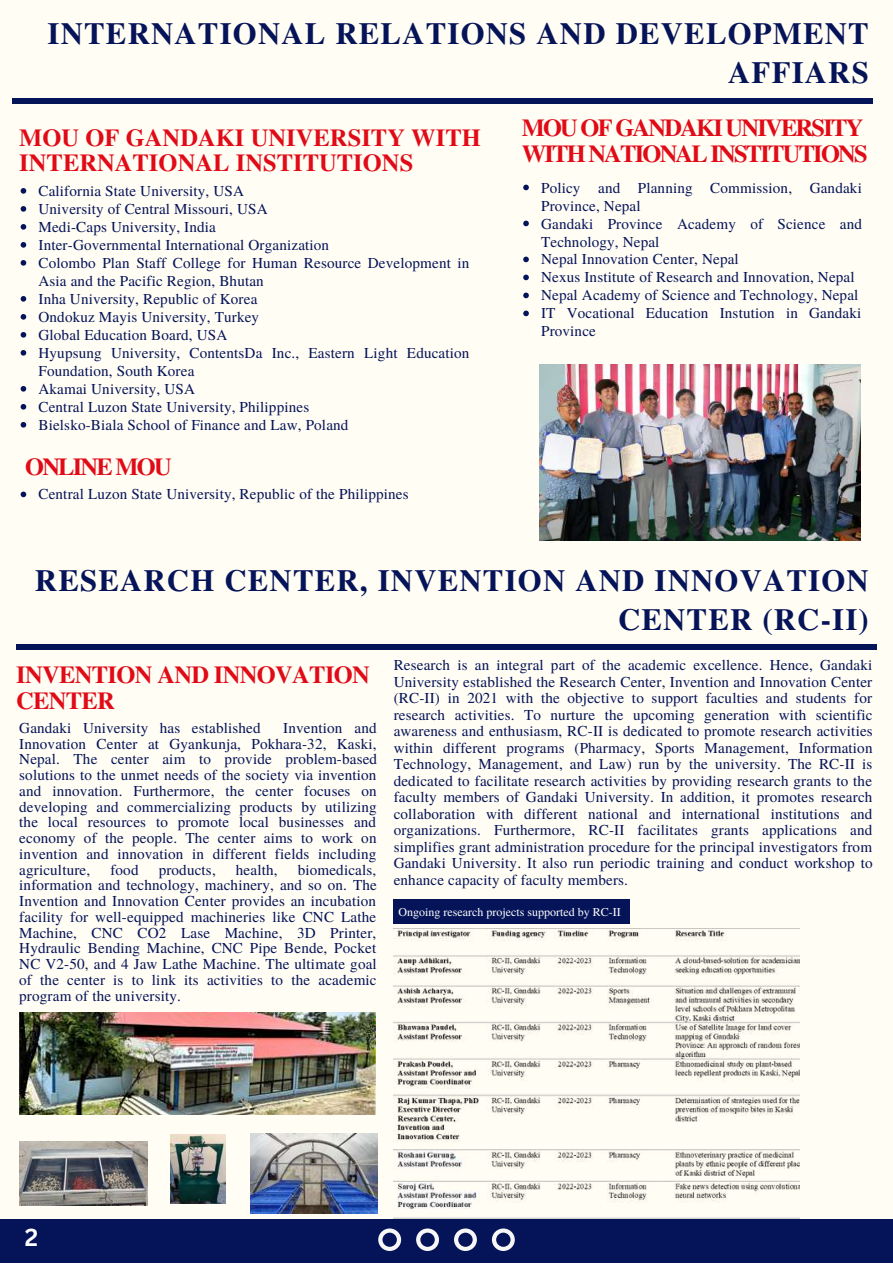
<style>
.page{position:relative;width:893px;height:1264px;background:#fff}
.page>*{position:absolute;margin:0;border:0;box-sizing:border-box;transform-origin:0 0}
.t1{font:700 30.75px/38.2px "Te X Gyre Termes";letter-spacing:.04em;color:#051358;text-align:right}
.t2{font:700 24.45px/25.8px "Te X Gyre Termes";letter-spacing:.005em;color:#e10a17}
.t3{font:700 24.45px/25.8px "Te X Gyre Termes";letter-spacing:-.025em;color:#e10a17}
.t4{font:700 24.3px/25.8px "Te X Gyre Termes";letter-spacing:-.07em;color:#e10a17}
.t5{font:700 24px "Canva Sans";color:#fff}
.t6{font:15.15px/18px "Te X Gyre Termes";letter-spacing:.01em;color:#051358;text-align:justify}
.t7{font:12px "Te X Gyre Termes";color:#fdfdfd}
</style>
<div class="page">
<div style="left:0;top:0;width:892px;height:1262px;background:#fffdf4"></div>
<div style="left:0;top:1219px;width:892px;height:43px;background:#051358"></div>
<svg style="left:378px;top:1228px;width:136px;height:22px"></svg>
<img style="left:539px;top:364px;width:321px;height:176px">
<div style="left:13px;top:98px;width:860px;height:6px;background:#051358"></div>
<div style="left:16px;top:644px;width:860px;height:6px;background:#051358"></div>
<img style="left:19px;top:1012px;width:357px;height:102px">
<img style="left:250px;top:1133px;width:127px;height:80px">
<img style="left:19px;top:1141px;width:128px;height:64px">
<img style="left:171px;top:1134px;width:55px;height:69px">
<div style="left:393px;top:899px;width:236px;height:25px;background:#051358"></div>
<img style="left:393px;top:928px;width:406px;height:307px">
<svg style="left:21px;top:188px;width:5px;height:6px"></svg>
<svg style="left:21px;top:206px;width:5px;height:6px"></svg>
<svg style="left:21px;top:224px;width:5px;height:6px"></svg>
<svg style="left:21px;top:242px;width:5px;height:6px"></svg>
<svg style="left:21px;top:260px;width:5px;height:6px"></svg>
<svg style="left:21px;top:296px;width:5px;height:6px"></svg>
<svg style="left:21px;top:314px;width:5px;height:5px"></svg>
<svg style="left:21px;top:332px;width:5px;height:5px"></svg>
<svg style="left:21px;top:350px;width:5px;height:5px"></svg>
<svg style="left:21px;top:386px;width:5px;height:5px"></svg>
<svg style="left:21px;top:404px;width:5px;height:5px"></svg>
<svg style="left:21px;top:422px;width:5px;height:5px"></svg>
<svg style="left:523px;top:185px;width:6px;height:5px"></svg>
<svg style="left:523px;top:221px;width:6px;height:5px"></svg>
<svg style="left:523px;top:256px;width:6px;height:6px"></svg>
<svg style="left:523px;top:274px;width:6px;height:6px"></svg>
<svg style="left:523px;top:292px;width:6px;height:6px"></svg>
<svg style="left:523px;top:310px;width:6px;height:6px"></svg>
<svg style="left:21px;top:491px;width:5px;height:6px"></svg>
<h1 class="t1" style="left:48px;top:13px;width:822px">INTERNATIONAL RELATIONS AND DEVELOPMENT<br>AFFIARS</h1>
<h2 class="t2" style="left:19px;top:123px;width:463px">MOU OF GANDAKI UNIVERSITY WITH<br>INTERNATIONAL INSTITUTIONS</h2>
<h3 class="t4" style="left:521px;top:114px;width:347px">MOU OF GANDAKI UNIVERSITY<br>WITH NATIONAL INSTITUTIONS</h3>
<p class="t6" style="left:541px;top:178px;width:322px;text-align:left">Policy and Planning Commission, Gandaki Province, Nepal<br>Gandaki Province Academy of Science and Technology, Nepal<br>Nepal Innovation Center, Nepal<br>Nexus Institute of Research and Innovation, Nepal Nepal Academy of Science and Technology, Nepal IT Vocational Education Instution in Gandaki Province</p>
<p class="t6" style="left:38px;top:181px;width:432px;text-align:left">California State University, USA<br>University of Central Missouri, USA<br>Medi-Caps University, India<br>Inter-Governmental International Organization<br>Colombo Plan Staff College for Human Resource Development in Asia and the Pacific Region, Bhutan<br>Inha University, Republic of Korea<br>Ondokuz Mayis University, Turkey<br>Global Education Board, USA<br>Hyupsung University, ContentsDa Inc., Eastern Light Education Foundation, South Korea<br>Akamai University, USA<br>Central Luzon State University, Philippines<br>Bielsko-Biala School of Finance and Law, Poland</p>
<h3 class="t4" style="left:25px;top:452px;width:148px">ONLINE MOU</h3>
<p class="t6" style="left:38px;top:484px;width:372px">Central Luzon State University, Republic of the Philippines</p>
<h1 class="t1" style="left:35px;top:560px;width:835px">RESEARCH CENTER, INVENTION AND INNOVATION<br>CENTER (RC-II)</h1>
<h2 class="t3" style="left:16px;top:660px;width:355px">INVENTION AND INNOVATION<br>CENTER</h2>
<p class="t6" style="left:19px;top:718px;width:243px">Gandaki University has established</p>
<p class="t6" style="left:19px;top:719px;width:359px;line-height:15.8px;text-indent:264px">Invention and Innovation Center at Gyankunja, Pokhara-32, Kaski, Nepal. The center aim to provide problem-based solutions to the unmet needs of the society via invention and innovation. Furthermore, the center focuses on developing and commercializing products by utilizing the local resources to promote local businesses and economy of the people. The center aims to work on invention and innovation in different fields including agriculture,</p>
<p class="t6" style="left:19px;top:861px;width:359px;line-height:15.8px;text-indent:278px">biomedicals, information and technology, machinery, and so on. The Invention and Innovation Center provides an incubation facility for well-equipped machineries like CNC Lathe Machine, CNC CO2 Lase Machine, 3D Printer, Hydraulic Bending Machine, CNC Pipe Bende, Pocket NC V2-50, and 4 Jaw Lathe Machine. The ultimate goal of the center is to link its activities to the academic program of the university.</p>
<p class="t6" style="left:110px;top:859px;width:30px">food</p>
<p class="t6" style="left:159px;top:859px;width:59px">products,</p>
<p class="t6" style="left:236px;top:859px;width:43px">health,</p>
<p class="t6" style="left:393px;top:656px;width:480px;line-height:16.5px">Research is an integral part of the academic excellence. Hence, Gandaki University established the Research Center, Invention and Innovation Center (RC-II) in 2021 with the objective to support faculties and students for research activities. To nurture the upcoming generation with scientific awareness and enthusiasm, RC-II is dedicated to promote research activities within different programs (Pharmacy, Sports Management, Information Technology, Management, and Law) run by the university. The RC-II is dedicated to facilitate research activities by providing research grants to the faculty members of Gandaki University. In addition, it promotes research collaboration with different national and international institutions and organizations. Furthermore, RC-II facilitates grants applications and simplifies grant administration procedure for the principal investigators from Gandaki University. It also run periodic training and conduct workshop to enhance capacity of faculty members.</p>
<p class="t7" style="left:398px;top:903px;width:224px">Ongoing research projects supported by RC-II</p>
<h3 class="t5" style="left:25px;top:1220px;width:15px">2</h3>
</div>
